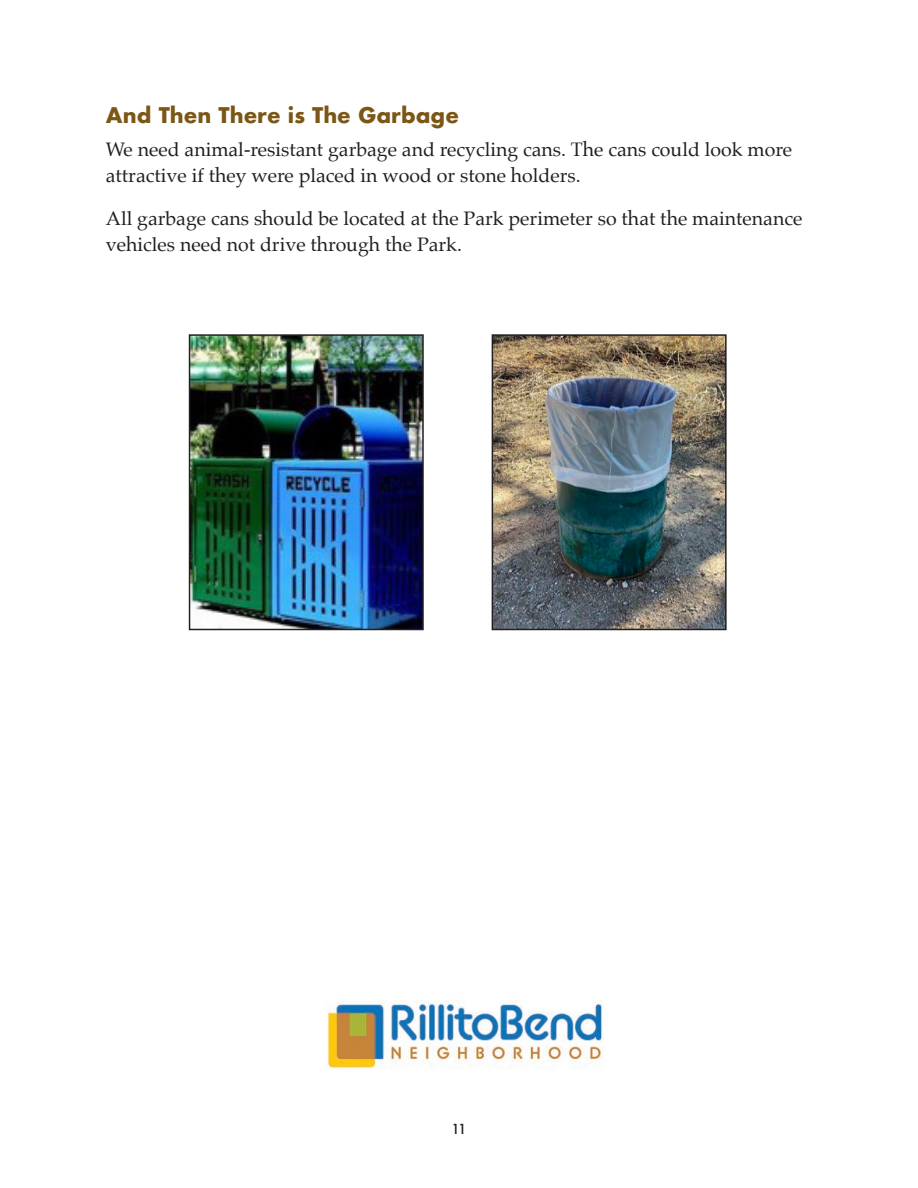
<style>
.page{position:relative;width:918px;height:1188px;background:#fff}
.page>*{position:absolute;margin:0;border:0;box-sizing:border-box;transform-origin:0 0}
.t1{font:700 21px "Futura";color:#7b5615}
.t2{font:19.5px/25.5px "Palatino";color:#231f20}
.t3{font:500 13.5px "Futura";color:#231f20}
</style>
<div class="page">
<img style="left:192px;top:337px;width:229px;height:290px">
<div style="left:189px;top:334px;width:235px;height:296px;border:2px solid #231f20"></div>
<img style="left:495px;top:337px;width:229px;height:290px">
<div style="left:492px;top:334px;width:235px;height:296px;border:2px solid #231f20"></div>
<img style="left:327px;top:1000px;width:277px;height:69px">
<p class="t1" style="left:106px;top:100px;width:355px">And Then There is The Garbage</p>
<p class="t2" style="left:106px;top:137px;width:688px">We need animal-resistant garbage and recycling cans. The cans could look more attractive if they were placed in wood or stone holders.</p>
<p class="t2" style="left:106px;top:206px;width:698px">All garbage cans should be located at the Park perimeter so that the maintenance vehicles need not drive through the Park.</p>
<p class="t3" style="left:452px;top:1120px;width:16px">11</p>
</div>
